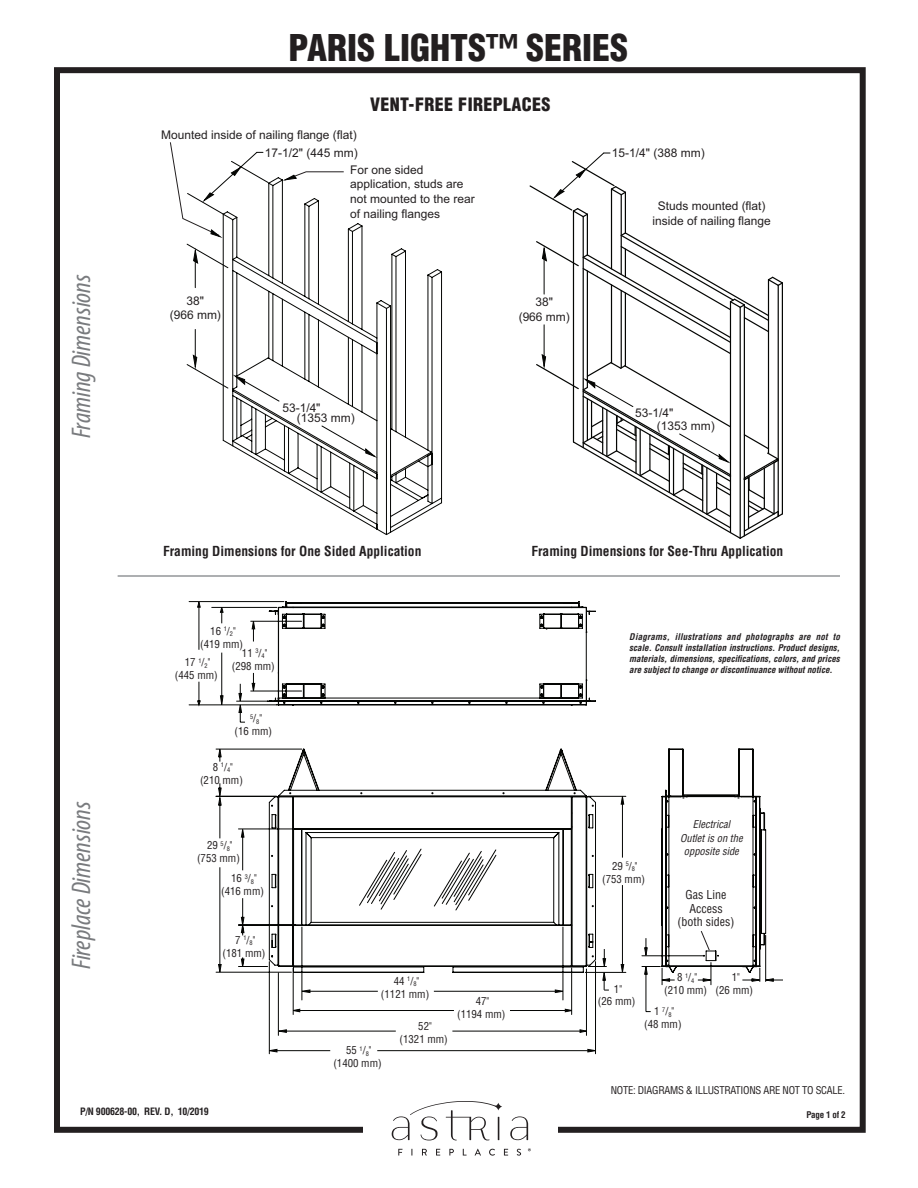
<style>
.page{position:relative;width:918px;height:1188px;background:#fff}
.page>*{position:absolute;margin:0;border:0;box-sizing:border-box;transform-origin:0 0}
.t1{font:900 condensed 36px "Helvetica";color:#231f20}
.t2{font:italic condensed 27px "Myriad Pro";color:#797b7e}
.t3{font:900 condensed 18px "Helvetica";letter-spacing:.02em;color:#231f20}
.t4{font:700 condensed 13.5px "Helvetica";color:#231f20}
.t5{font:12px/14.7px "Arial";color:#231f20;text-align:center}
.t6{font:condensed 12px/13.5px "Helvetica";color:#231f20;text-align:center}
.t7{font:condensed 10.8px/12.9px "Helvetica";color:#231f20;text-align:center}
.t8{font:condensed 10.5px "Helvetica";letter-spacing:-.025em;color:#231f20}
.t9{font:italic condensed 10.5px/13.5px "Helvetica";color:#231f20;text-align:center}
.t10{font:700 condensed 9.9px "Helvetica";letter-spacing:-.025em;color:#231f20}
.t11{font:italic 700 condensed 9px/10.8px "Helvetica";color:#231f20;text-align:justify}
.t12{font:700 condensed 9px "Helvetica";letter-spacing:-.025em;color:#231f20}
.t13{font:condensed 6.3px "Helvetica";color:#231f20}
.s1{font-size:10.8px}
</style>
<div class="page">
<div style="left:54px;top:67px;width:812px;height:1066px;border:6px solid #231f20"></div>
<div style="left:364px;top:1111px;width:194px;height:45px;background:#fff"></div>
<svg style="left:398px;top:1149px;width:5px;height:7px"></svg>
<svg style="left:422px;top:1149px;width:5px;height:7px"></svg>
<svg style="left:436px;top:1149px;width:4px;height:7px"></svg>
<svg style="left:449px;top:1149px;width:5px;height:7px"></svg>
<svg style="left:463px;top:1149px;width:4px;height:7px"></svg>
<svg style="left:475px;top:1149px;width:6px;height:7px"></svg>
<svg style="left:489px;top:1149px;width:6px;height:7px"></svg>
<svg style="left:504px;top:1149px;width:4px;height:7px"></svg>
<svg style="left:517px;top:1149px;width:4px;height:7px"></svg>
<svg style="left:510px;top:1116px;width:18px;height:24px"></svg>
<svg style="left:392px;top:1101px;width:110px;height:40px"></svg>
<hr style="left:118px;top:575px;width:722px;height:2px;background:#939598">
<svg style="left:254px;top:248px;width:189px;height:287px"></svg>
<hr style="left:625px;top:192px;width:1px;height:41px;background:#040503">
<hr style="left:621px;top:195px;width:1px;height:79px;background:#040503">
<hr style="left:612px;top:189px;width:1px;height:80px;background:#e1e1e1">
<hr style="left:611px;top:189px;width:1px;height:80px;background:#040503">
<hr style="left:587px;top:214px;width:1px;height:41px;background:#040503">
<hr style="left:583px;top:217px;width:1px;height:231px;background:#040503">
<hr style="left:573px;top:211px;width:1px;height:231px;background:#040503">
<svg style="left:536px;top:231px;width:247px;height:308px"></svg>
<hr style="left:544px;top:259px;width:1px;height:35px;background:#040503">
<hr style="left:544px;top:325px;width:1px;height:31px;background:#040503">
<svg style="left:529px;top:152px;width:97px;height:66px"></svg>
<svg style="left:170px;top:142px;width:209px;height:317px"></svg>
<svg style="left:189px;top:601px;width:577px;height:453px"></svg>
<svg style="left:252px;top:673px;width:3px;height:20px"></svg>
<svg style="left:252px;top:620px;width:3px;height:22px"></svg>
<svg style="left:197px;top:601px;width:26px;height:106px"></svg>
<svg style="left:239px;top:684px;width:6px;height:38px"></svg>
<svg style="left:218px;top:748px;width:3px;height:14px"></svg>
<svg style="left:218px;top:867px;width:3px;height:107px"></svg>
<svg style="left:218px;top:783px;width:3px;height:56px"></svg>
<svg style="left:241px;top:828px;width:3px;height:43px"></svg>
<svg style="left:241px;top:957px;width:3px;height:11px"></svg>
<svg style="left:241px;top:898px;width:3px;height:38px"></svg>
<svg style="left:271px;top:611px;width:485px;height:274px"></svg>
<svg style="left:268px;top:885px;width:515px;height:167px"></svg>
<h1 class="t1" style="left:288px;top:25px;width:341px">PARIS LIGHTS™ SERIES</h1>
<h2 class="t2" style="left:65px;top:438px;width:166px;rotate:-90deg">Framing Dimensions</h2>
<h2 class="t2" style="left:65px;top:969px;width:170px;rotate:-90deg">Fireplace Dimensions</h2>
<h3 class="t3" style="left:370px;top:93px;width:182px">VENT-FREE FIREPLACES</h3>
<p class="t5" style="left:161px;top:127px;width:197px">Mounted inside of nailing flange (flat)</p>
<p class="t5" style="left:350px;top:162px;width:126px;text-align:left">For one sided application, studs are not mounted to the rear of nailing flanges</p>
<p class="t5" style="left:265px;top:145px;width:94px">17-1/2" (445 mm)</p>
<p class="t5" style="left:170px;top:293px;width:53px">38"<br>(966 mm)</p>
<p class="t5" style="left:282px;top:400px;width:40px">53-1/4"</p>
<p class="t5" style="left:297px;top:411px;width:59px">(1353 mm)</p>
<p class="t5" style="left:519px;top:294px;width:53px">38"<br>(966 mm)</p>
<p class="t5" style="left:612px;top:146px;width:94px">15-1/4" (388 mm)</p>
<p class="t5" style="left:653px;top:198px;width:120px">Studs mounted (flat) inside of nailing flange</p>
<p class="t5" style="left:635px;top:406px;width:40px">53-1/4"</p>
<p class="t5" style="left:657px;top:419px;width:59px">(1353 mm)</p>
<p class="t4" style="left:163px;top:542px;width:260px">Framing Dimensions for One Sided Application</p>
<p class="t4" style="left:531px;top:542px;width:254px">Framing Dimensions for See-Thru Application</p>
<p class="t7" style="left:200px;top:625px;width:44px">16 <sup>1</sup>/<sub>2</sub>" (419 mm)</p>
<p class="t7" style="left:232px;top:646px;width:44px">11 <sup>3</sup>/<sub>4</sub>" (298 mm)</p>
<p class="t7" style="left:175px;top:656px;width:44px">17 <sup>1</sup>/<sub>2</sub>" (445 mm)</p>
<p class="t13" style="left:250px;top:715px;width:14px">5<span class="s1">/</span>8<span class="s1">"</span></p>
<p class="t7" style="left:235px;top:725px;width:39px">(16 mm)</p>
<p class="t7" style="left:200px;top:760px;width:44px">8 <sup>1</sup>/<sub>4</sub>"<br>(210 mm)</p>
<p class="t7" style="left:197px;top:839px;width:44px">29 <sup>5</sup>/<sub>8</sub>" (753 mm)</p>
<p class="t11" style="left:629px;top:632px;width:212px">Diagrams, illustrations and photographs are not to scale. Consult installation instructions. Product designs, materials, dimensions, specifications, colors, and prices are subject to change or discontinuance without notice.</p>
<p class="t7" style="left:612px;top:859px;width:27px">29 <sup>5</sup>/<sub>8</sub>"</p>
<p class="t9" style="left:680px;top:818px;width:64px">Electrical<br>Outlet is on the opposite side</p>
<p class="t13" style="left:245px;top:875px;width:14px">3<span class="s1">/</span>8<span class="s1">"</span></p>
<p class="t7" style="left:221px;top:885px;width:44px">(416 mm)</p>
<p class="t7" style="left:223px;top:934px;width:44px">7 <sup>1</sup>/<sub>8</sub>"<br>(181 mm)</p>
<p class="t7" style="left:231px;top:872px;width:12px">16</p>
<p class="t7" style="left:602px;top:872px;width:44px">(753 mm)</p>
<p class="t6" style="left:678px;top:888px;width:58px">Gas Line<br>Access (both sides)</p>
<p class="t7" style="left:381px;top:974px;width:50px">44 <sup>1</sup>/<sub>8</sub>" (1121 mm)</p>
<p class="t7" style="left:333px;top:1044px;width:50px">55 <sup>1</sup>/<sub>8</sub>" (1400 mm)</p>
<p class="t7" style="left:400px;top:1019px;width:50px">52"<br>(1321 mm)</p>
<p class="t7" style="left:457px;top:995px;width:50px">47"<br>(1194 mm)</p>
<p class="t7" style="left:664px;top:971px;width:44px">8 <sup>1</sup>/<sub>4</sub>"<br>(210 mm)</p>
<p class="t7" style="left:598px;top:982px;width:39px">1"<br>(26 mm)</p>
<p class="t7" style="left:716px;top:971px;width:39px">1"<br>(26 mm)</p>
<p class="t7" style="left:644px;top:1005px;width:39px">1 <sup>7</sup>/<sub>8</sub>"<br>(48 mm)</p>
<p class="t8" style="left:611px;top:1083px;width:236px">NOTE: DIAGRAMS &amp; ILLUSTRATIONS ARE NOT TO SCALE.</p>
<p class="t10" style="left:80px;top:1105px;width:130px">P/N 900628-00, REV. D, 10/2019</p>
<p class="t12" style="left:807px;top:1109px;width:41px">Page 1 of 2</p>
</div>
